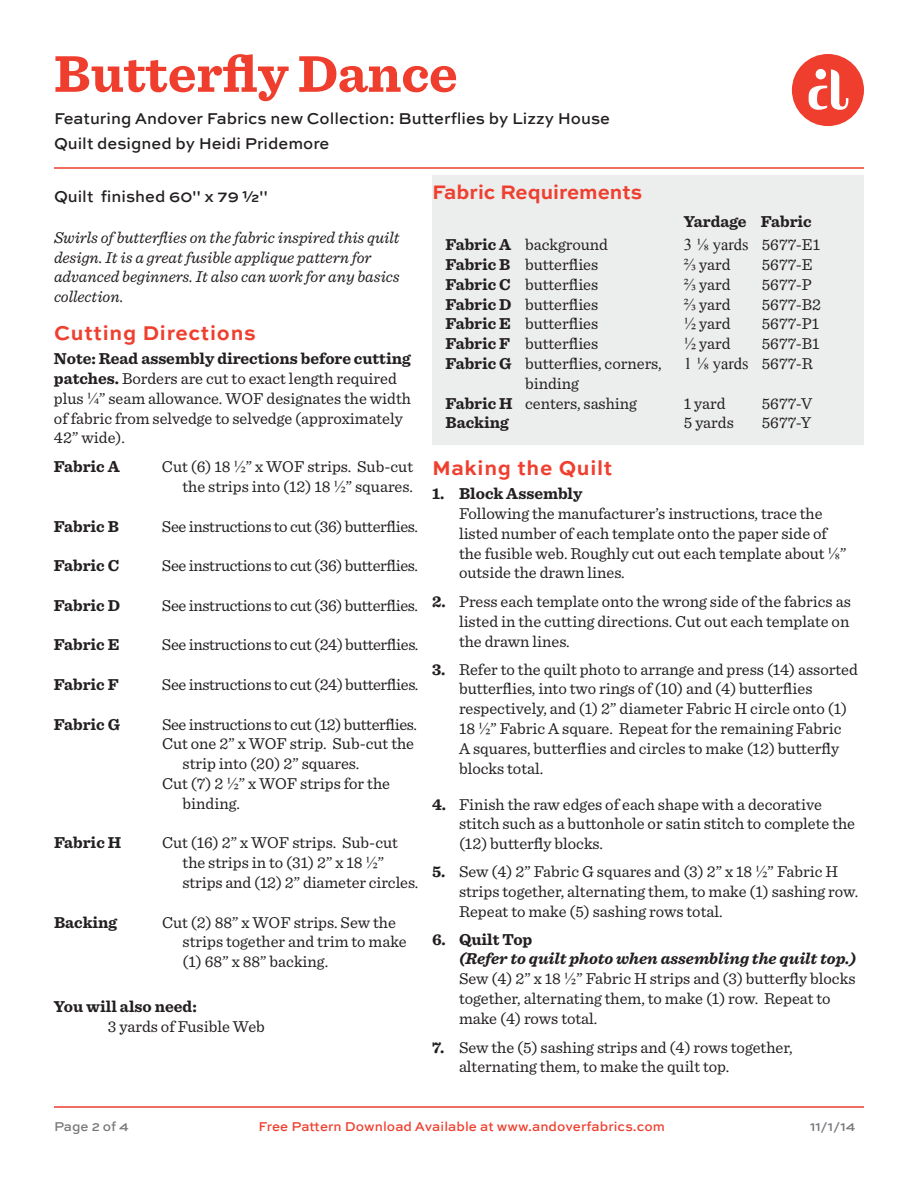
<style>
.page{position:relative;width:918px;height:1188px;background:#fff}
.page>*{position:absolute;margin:0;border:0;box-sizing:border-box;transform-origin:0 0}
.t1{font:700 54px "Sentinel";color:#ef3e2e}
.t2{font:700 21px "Sweet Sans Pro";letter-spacing:.035em;color:#ef3f2f}
.t3{font:700 20.55px "Sweet Sans Pro";color:#ef3f2f}
.t4{font:16.5px/19.8px "Sentinel";color:#231f20}
.t5{font:16.5px "Sentinel";letter-spacing:-.02em;color:#231f20}
.t6{font:700 16.5px/19.8px "Sentinel";color:#231f20;text-align:justify}
.t7{font:italic 16.5px/19.8px "Sentinel";color:#231f20}
.t8{font:500 16.5px/24px "Sweet Sans Pro";color:#231f20}
.t9{font:16.5px "Times New Roman";color:#231f20}
.t10{font:500 13.5px "Sweet Sans Pro";letter-spacing:.005em;color:#ef3e2e}
.t11{font:500 13.5px "Sweet Sans Pro";color:#76787b}
.s1{font-family:"Times New Roman"}
.s2{font-weight:700}
.s3{font-weight:700;font-style:italic}
</style>
<div class="page">
<div style="left:792px;top:54px;width:72px;height:72px;background:#ef3e2e;border-radius:50%"></div>
<svg style="left:809px;top:69px;width:39px;height:41px"></svg>
<div style="left:816px;top:69px;width:10px;height:10px;background:#fff;border-radius:50%"></div>
<hr style="left:54px;top:1106px;width:810px;height:2px;background:#ef3e2e">
<hr style="left:54px;top:167px;width:810px;height:2px;background:#ef3e2e">
<div style="left:432px;top:176px;width:432px;height:270px;background:#eceded"></div>
<h1 class="t1" style="left:54px;top:31px;width:405px">Butterfly Dance</h1>
<p class="t8" style="left:54px;top:106px;width:558px">Featuring Andover Fabrics new Collection: Butterflies by Lizzy House<br>Quilt designed by Heidi Pridemore</p>
<p class="t8" style="left:54px;top:183px;width:215px">Quilt finished 60" x 79 ½"</p>
<p class="t7" style="left:54px;top:226px;width:347px">Swirls of butterflies on the fabric inspired this quilt design. It is a great fusible applique pattern for advanced beginners. It also can work for any basics collection.</p>
<p class="t3" style="left:432px;top:176px;width:212px">Fabric Requirements</p>
<p class="t6" style="left:446px;top:234px;width:68px">Fabric A Fabric B Fabric C Fabric D Fabric E Fabric F Fabric G</p>
<p class="t6" style="left:446px;top:393px;width:69px">Fabric H<br>Backing</p>
<p class="t6" style="left:684px;top:211px;width:129px">Yardage Fabric</p>
<p class="t4" style="left:525px;top:234px;width:138px">background butterflies butterflies butterflies butterflies butterflies butterflies, corners, binding<br>centers, sashing</p>
<p class="t9" style="left:684px;top:234px;width:66px">3 ⅛ yards</p>
<p class="t4" style="left:762px;top:234px;width:61px">5677-E1<br>5677-E<br>5677-P<br>5677-B2<br>5677-P1<br>5677-B1<br>5677-R</p>
<p class="t4" style="left:762px;top:392px;width:52px">5677-V<br>5677-Y</p>
<p class="t4" style="left:684px;top:254px;width:48px;text-align:justify"><span class="s1">⅔</span> yard <span class="s1">⅔</span> yard <span class="s1">⅔</span> yard <span class="s1">½</span> yard <span class="s1">½</span> yard</p>
<p class="t9" style="left:684px;top:352px;width:66px">1 ⅛ yards</p>
<p class="t4" style="left:684px;top:392px;width:51px">1 yard<br>5 yards</p>
<p class="t2" style="left:54px;top:317px;width:203px">Cutting Directions</p>
<p class="t4" style="left:54px;top:348px;width:358px"><span class="s2">Note: Read assembly directions before cutting patches.</span> Borders are cut to exact length required plus <span class="s1">¼</span>” seam allowance. WOF designates the width of fabric from selvedge to selvedge (approximately 42” wide).</p>
<p class="t6" style="left:54px;top:456px;width:67px">Fabric A</p>
<p class="t4" style="left:162px;top:456px;width:253px;text-align:right">Cut (6) 18 <span class="s1">½</span>” x WOF strips. Sub-cut the strips into (12) 18 <span class="s1">½</span>” squares.</p>
<p class="t6" style="left:54px;top:515px;width:66px">Fabric B</p>
<p class="t5" style="left:162px;top:514px;width:258px">See instructions to cut (36) butterflies.</p>
<p class="t6" style="left:54px;top:555px;width:67px">Fabric C</p>
<p class="t5" style="left:162px;top:553px;width:258px">See instructions to cut (36) butterflies.</p>
<p class="t6" style="left:54px;top:595px;width:68px">Fabric D</p>
<p class="t5" style="left:162px;top:593px;width:258px">See instructions to cut (36) butterflies.</p>
<p class="t6" style="left:54px;top:634px;width:67px">Fabric E</p>
<p class="t5" style="left:162px;top:632px;width:258px">See instructions to cut (24) butterflies.</p>
<p class="t6" style="left:54px;top:674px;width:66px">Fabric F</p>
<p class="t5" style="left:162px;top:672px;width:258px">See instructions to cut (24) butterflies.</p>
<p class="t6" style="left:54px;top:713px;width:68px">Fabric G</p>
<p class="t5" style="left:162px;top:712px;width:257px">See instructions to cut (12) butterflies.</p>
<p class="t4" style="left:162px;top:733px;width:254px">Cut one 2” x WOF strip. Sub-cut the</p>
<p class="t4" style="left:183px;top:753px;width:178px">strip into (20) 2” squares.</p>
<p class="t4" style="left:162px;top:773px;width:230px">Cut (7) 2 <span class="s1">½</span>” x WOF strips for the</p>
<p class="t4" style="left:183px;top:792px;width:59px">binding.</p>
<p class="t6" style="left:54px;top:832px;width:69px">Fabric H</p>
<p class="t4" style="left:182px;top:832px;width:237px;text-indent:-20px">Cut (16) 2” x WOF strips. Sub-cut the strips in to (31) 2” x 18 <span class="s1">½</span>” strips and (12) 2” diameter circles.</p>
<p class="t6" style="left:54px;top:911px;width:65px">Backing</p>
<p class="t4" style="left:183px;top:911px;width:226px;text-indent:-21px">Cut (2) 88” x WOF strips. Sew the strips together and trim to make (1) 68” x 88” backing.</p>
<p class="t2" style="left:432px;top:452px;width:182px">Making the Quilt</p>
<p class="t6" style="left:459px;top:483px;width:125px">Block Assembly</p>
<p class="t4" style="left:459px;top:503px;width:389px">Following the manufacturer’s instructions, trace the listed number of each template onto the paper side of the fusible web. Roughly cut out each template about <span class="s1">⅛</span>” outside the drawn lines.</p>
<p class="t4" style="left:459px;top:591px;width:393px;text-align:justify">Press each template onto the wrong side of the fabrics as listed in the cutting directions. Cut out each template on the drawn lines.</p>
<p class="t4" style="left:459px;top:658px;width:400px">Refer to the quilt photo to arrange and press (14) assorted butterflies, into two rings of (10) and (4) butterflies respectively, and (1) 2” diameter Fabric H circle onto (1)<br>18 <span class="s1">½</span>” Fabric A square. Repeat for the remaining Fabric<br>A squares, butterflies and circles to make (12) butterfly blocks total.</p>
<p class="t4" style="left:459px;top:793px;width:398px">Finish the raw edges of each shape with a decorative stitch such as a buttonhole or satin stitch to complete the (12) butterfly blocks.</p>
<p class="t4" style="left:459px;top:861px;width:401px">Sew (4) 2” Fabric G squares and (3) 2” x 18 <span class="s1">½</span>” Fabric H strips together, alternating them, to make (1) sashing row.<br>Repeat to make (5) sashing rows total.</p>
<p class="t6" style="left:459px;top:929px;width:75px">Quilt Top</p>
<p class="t4" style="left:459px;top:948px;width:399px"><span class="s3">(Refer to quilt photo when assembling the quilt top.)<br></span>Sew (4) 2” x 18 <span class="s1">½</span>” Fabric H strips and (3) butterfly blocks together, alternating them, to make (1) row. Repeat to make (4) rows total.</p>
<p class="t4" style="left:459px;top:1036px;width:335px">Sew the (5) sashing strips and (4) rows together, alternating them, to make the quilt top.</p>
<p class="t6" style="left:432px;top:483px;width:14px">1.</p>
<p class="t6" style="left:432px;top:591px;width:15px">2.</p>
<p class="t6" style="left:432px;top:659px;width:15px">3.</p>
<p class="t6" style="left:432px;top:794px;width:16px">4.</p>
<p class="t6" style="left:432px;top:861px;width:15px">5.</p>
<p class="t6" style="left:432px;top:929px;width:15px">6.</p>
<p class="t6" style="left:54px;top:996px;width:144px">You will also need:</p>
<p class="t4" style="left:108px;top:1016px;width:158px">3 yards of Fusible Web</p>
<p class="t6" style="left:432px;top:1037px;width:14px">7.</p>
<p class="t11" style="left:54px;top:1116px;width:76px">Page 2 of 4</p>
<p class="t10" style="left:259px;top:1117px;width:408px">Free Pattern Download Available at www.andoverfabrics.com</p>
<p class="t11" style="left:810px;top:1117px;width:47px">11/1/14</p>
</div>
